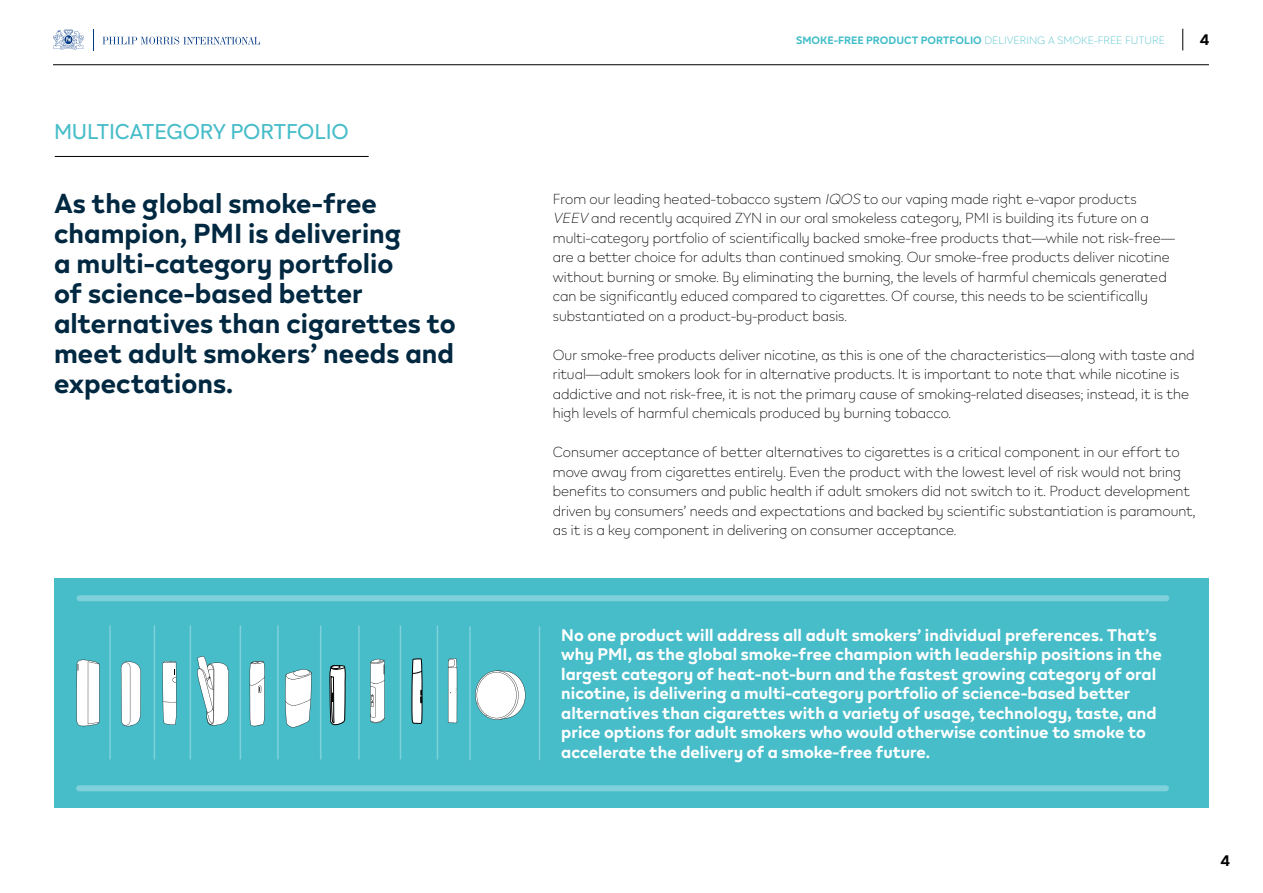
<style>
.page{position:relative;width:1263px;height:893px;background:#fff}
.page>*{position:absolute;margin:0;border:0;box-sizing:border-box;transform-origin:0 0}
.t1{font:700 27px/30px "IQOS";color:#002841}
.t2{font:21px "IQOS";letter-spacing:-.01em;color:#47bdc9}
.t3{font:700 16.5px/19.5px "IQOS";color:#fff}
.t4{font:700 15px "IQOS";color:#000}
.t5{font:300 14.25px/19.5px "IQOS";color:#000}
.t6{font:300 10.5px "IQOS";color:#41bdc9}
.s1{font-weight:700}
.s2{font-style:italic}
</style>
<div class="page">
<div style="left:54px;top:578px;width:1155px;height:230px;background:#47bdc9"></div>
<svg style="left:93px;top:29px;width:1px;height:21px"></svg>
<svg style="left:102px;top:37px;width:158px;height:8px"></svg>
<svg style="left:53px;top:29px;width:31px;height:21px"></svg>
<svg style="left:1182px;top:29px;width:1px;height:21px"></svg>
<hr style="left:53px;top:64px;width:1156px;height:1px;background:#000">
<hr style="left:55px;top:156px;width:314px;height:1px;background:#000">
<hr style="left:109px;top:625px;width:2px;height:134px;background:#7ed1da">
<hr style="left:190px;top:625px;width:1px;height:134px;background:#7ed1da">
<hr style="left:154px;top:625px;width:1px;height:134px;background:#7ed1da">
<hr style="left:240px;top:625px;width:1px;height:134px;background:#7ed1da">
<hr style="left:277px;top:625px;width:2px;height:134px;background:#7ed1da">
<hr style="left:320px;top:625px;width:1px;height:134px;background:#7ed1da">
<hr style="left:358px;top:625px;width:2px;height:134px;background:#7ed1da">
<hr style="left:400px;top:625px;width:1px;height:134px;background:#7ed1da">
<hr style="left:437px;top:625px;width:1px;height:134px;background:#7ed1da">
<hr style="left:469px;top:626px;width:2px;height:134px;background:#7ed1da">
<hr style="left:539px;top:626px;width:1px;height:134px;background:#7ed1da">
<div style="left:80px;top:595px;width:1086px;height:6px;background:#7ed1da"></div>
<div style="left:79px;top:785px;width:1087px;height:6px;background:#7ed1da"></div>
<svg style="left:162px;top:661px;width:14px;height:64px"></svg>
<svg style="left:250px;top:661px;width:15px;height:66px"></svg>
<svg style="left:370px;top:659px;width:15px;height:64px"></svg>
<svg style="left:121px;top:661px;width:20px;height:66px"></svg>
<svg style="left:76px;top:659px;width:23px;height:67px;background:#e7eff0"></svg>
<svg style="left:197px;top:656px;width:32px;height:70px"></svg>
<svg style="left:475px;top:671px;width:50px;height:49px"></svg>
<svg style="left:285px;top:669px;width:27px;height:58px;background:#dae9ea"></svg>
<svg style="left:329px;top:595px;width:17px;height:131px"></svg>
<svg style="left:448px;top:658px;width:9px;height:65px"></svg>
<svg style="left:412px;top:658px;width:10px;height:66px"></svg>
<h2 class="t2" style="left:54px;top:115px;width:296px">MULTICATEGORY PORTFOLIO</h2>
<p class="t6" style="left:796px;top:33px;width:370px"><span class="s1">SMOKE-FREE PRODUCT PORTFOLIO</span> DELIVERING A SMOKE-FREE FUTURE</p>
<p class="t4" style="left:1200px;top:28px;width:11px">4</p>
<h1 class="t1" style="left:54px;top:187px;width:403px">As the global smoke-free champion, PMI is delivering<br>a multi-category portfolio<br>of science-based better alternatives than cigarettes to meet adult smokers’ needs and expectations.</h1>
<p class="t5" style="left:553px;top:188px;width:624px">From our leading heated-tobacco system <span class="s2">IQOS</span> to our vaping made right e-vapor products <span class="s2">VEEV</span> and recently acquired ZYN in our oral smokeless category, PMI is building its future on a multi-category portfolio of scientifically backed smoke-free products that—while not risk-free— are a better choice for adults than continued smoking. Our smoke-free products deliver nicotine without burning or smoke. By eliminating the burning, the levels of harmful chemicals generated can be significantly educed compared to cigarettes. Of course, this needs to be scientifically substantiated on a product-by-product basis.</p>
<p class="t5" style="left:553px;top:344px;width:643px">Our smoke-free products deliver nicotine, as this is one of the characteristics—along with taste and ritual—adult smokers look for in alternative products. It is important to note that while nicotine is addictive and not risk-free, it is not the primary cause of smoking-related diseases; instead, it is the high levels of harmful chemicals produced by burning tobacco.</p>
<p class="t5" style="left:553px;top:442px;width:644px">Consumer acceptance of better alternatives to cigarettes is a critical component in our effort to move away from cigarettes entirely. Even the product with the lowest level of risk would not bring benefits to consumers and public health if adult smokers did not switch to it. Product development driven by consumers’ needs and expectations and backed by scientific substantiation is paramount, as it is a key component in delivering on consumer acceptance.</p>
<p class="t3" style="left:561px;top:624px;width:602px">No one product will address all adult smokers’ individual preferences. That’s why PMI, as the global smoke-free champion with leadership positions in the largest category of heat-not-burn and the fastest growing category of oral nicotine, is delivering a multi-category portfolio of science-based better alternatives than cigarettes with a variety of usage, technology, taste, and price options for adult smokers who would otherwise continue to smoke to accelerate the delivery of a smoke-free future.</p>
<p class="t4" style="left:1220px;top:849px;width:11px">4</p>
</div>
